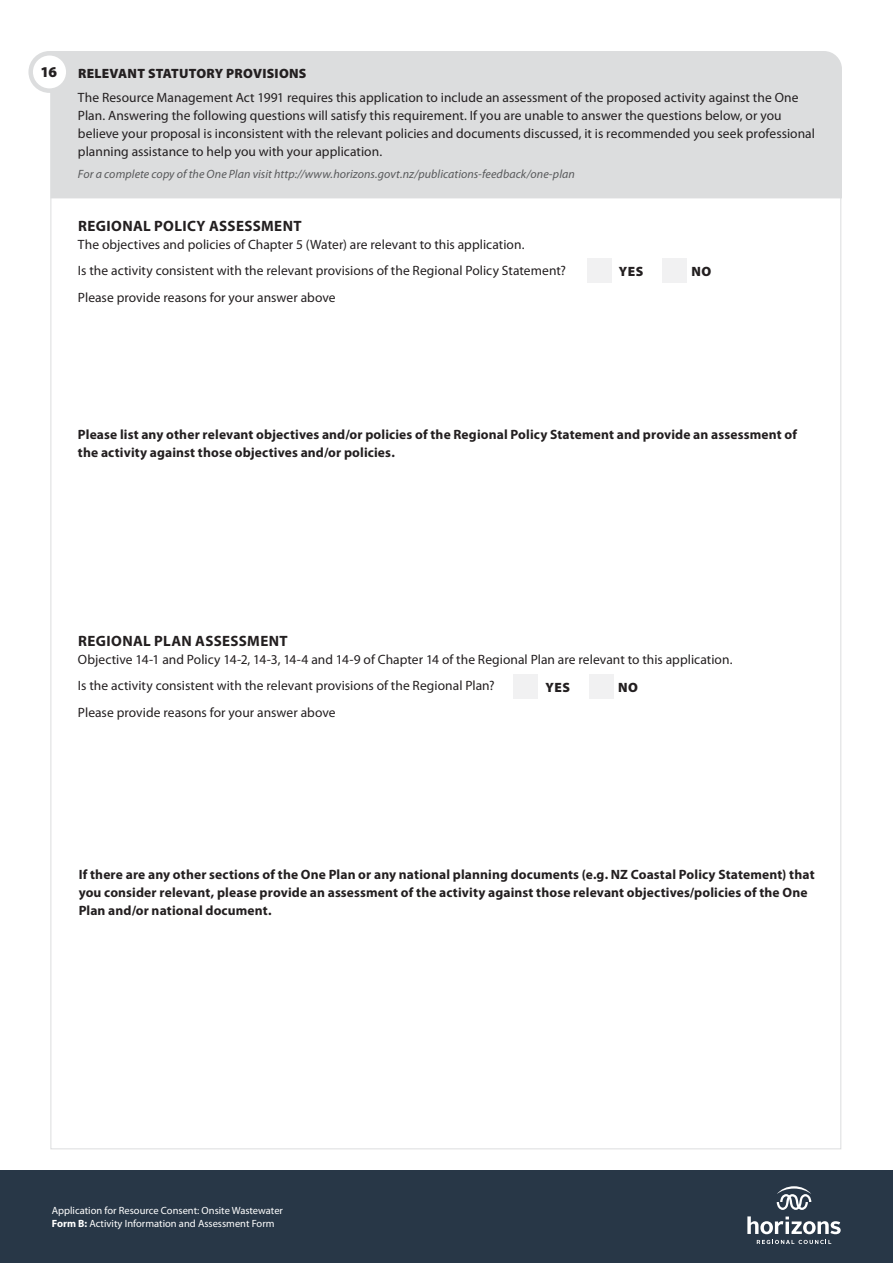
<style>
.page{position:relative;width:893px;height:1263px;background:#fff}
.page>*{position:absolute;margin:0;border:0;box-sizing:border-box;transform-origin:0 0}
.t1{font:700 15px "Myriad Pro";letter-spacing:.025em;color:#231f20}
.t2{font:900 15px "Myriad Pro";color:#231f20}
.t3{font:13.5px/26.5px "Myriad Pro";letter-spacing:.005em;color:#231f20}
.t4{font:700 13.5px/18px "Myriad Pro";letter-spacing:.01em;color:#231f20}
.t5{font:900 13.5px "Myriad Pro";letter-spacing:.02em;color:#231f20}
.t6{font:italic 12px "Myriad Pro";letter-spacing:.005em;color:#58595b}
.t7{font:10.5px/13.5px "Myriad Pro";color:#fff}
.s1{font-weight:700}
</style>
<div class="page">
<div style="left:0;top:1170px;width:893px;height:93px;background:#283747"></div>
<svg style="left:757px;top:1240px;width:74px;height:4px"></svg>
<svg style="left:747px;top:1216px;width:94px;height:18px"></svg>
<svg style="left:777px;top:1186px;width:34px;height:24px"></svg>
<div style="left:51px;top:51px;width:791px;height:147px;background:#dcddde"></div>
<div style="left:31px;top:53px;width:37px;height:38px;background:#fff;border-radius:50%"></div>
<div style="left:28px;top:51px;width:43px;height:42px;border:4px solid #dcddde;border-radius:50%"></div>
<div style="left:662px;top:258px;width:25px;height:24px;background:#f1f1f2"></div>
<div style="left:587px;top:258px;width:24px;height:24px;background:#f1f1f2"></div>
<div style="left:589px;top:674px;width:25px;height:25px;background:#f1f1f2"></div>
<div style="left:513px;top:674px;width:25px;height:25px;background:#f1f1f2"></div>
<p class="t2" style="left:40px;top:62px;width:18px">16</p>
<p class="t5" style="left:78px;top:65px;width:230px">RELEVANT STATUTORY PROVISIONS</p>
<p class="t3" style="left:78px;top:88px;width:738px;line-height:18px">The Resource Management Act 1991 requires this application to include an assessment of the proposed activity against the One Plan. Answering the following questions will satisfy this requirement. If you are unable to answer the questions below, or you believe your proposal is inconsistent with the relevant policies and documents discussed, it is recommended you seek professional planning assistance to help you with your application.</p>
<p class="t6" style="left:78px;top:167px;width:498px">For a complete copy of the One Plan visit http://www.horizons.govt.nz/publications-feedback/one-plan</p>
<p class="t1" style="left:78px;top:216px;width:225px">REGIONAL POLICY ASSESSMENT</p>
<p class="t3" style="left:78px;top:231px;width:490px">The objectives and policies of Chapter 5 (Water) are relevant to this application.<br>Is the activity consistent with the relevant provisions of the Regional Policy Statement?<br>Please provide reasons for your answer above</p>
<p class="t5" style="left:619px;top:262px;width:26px">YES</p>
<p class="t5" style="left:692px;top:262px;width:21px">NO</p>
<p class="t4" style="left:78px;top:425px;width:720px">Please list any other relevant objectives and/or policies of the Regional Policy Statement and provide an assessment of the activity against those objectives and/or policies.</p>
<p class="t1" style="left:78px;top:631px;width:211px">REGIONAL PLAN ASSESSMENT</p>
<p class="t3" style="left:78px;top:645px;width:656px">Objective 14-1 and Policy 14-2, 14-3, 14-4 and 14-9 of Chapter 14 of the Regional Plan are relevant to this application.<br>Is the activity consistent with the relevant provisions of the Regional Plan?<br>Please provide reasons for your answer above</p>
<p class="t5" style="left:545px;top:678px;width:26px">YES</p>
<p class="t5" style="left:618px;top:678px;width:21px">NO</p>
<p class="t4" style="left:79px;top:865px;width:737px">If there are any other sections of the One Plan or any national planning documents (e.g. NZ Coastal Policy Statement) that you consider relevant, please provide an assessment of the activity against those relevant objectives/policies of the One<br>Plan and/or national document.</p>
<p class="t7" style="left:52px;top:1203px;width:233px">Application for Resource Consent: Onsite Wastewater<br><span class="s1">Form B:</span> Activity Information and Assessment Form</p>
</div>
